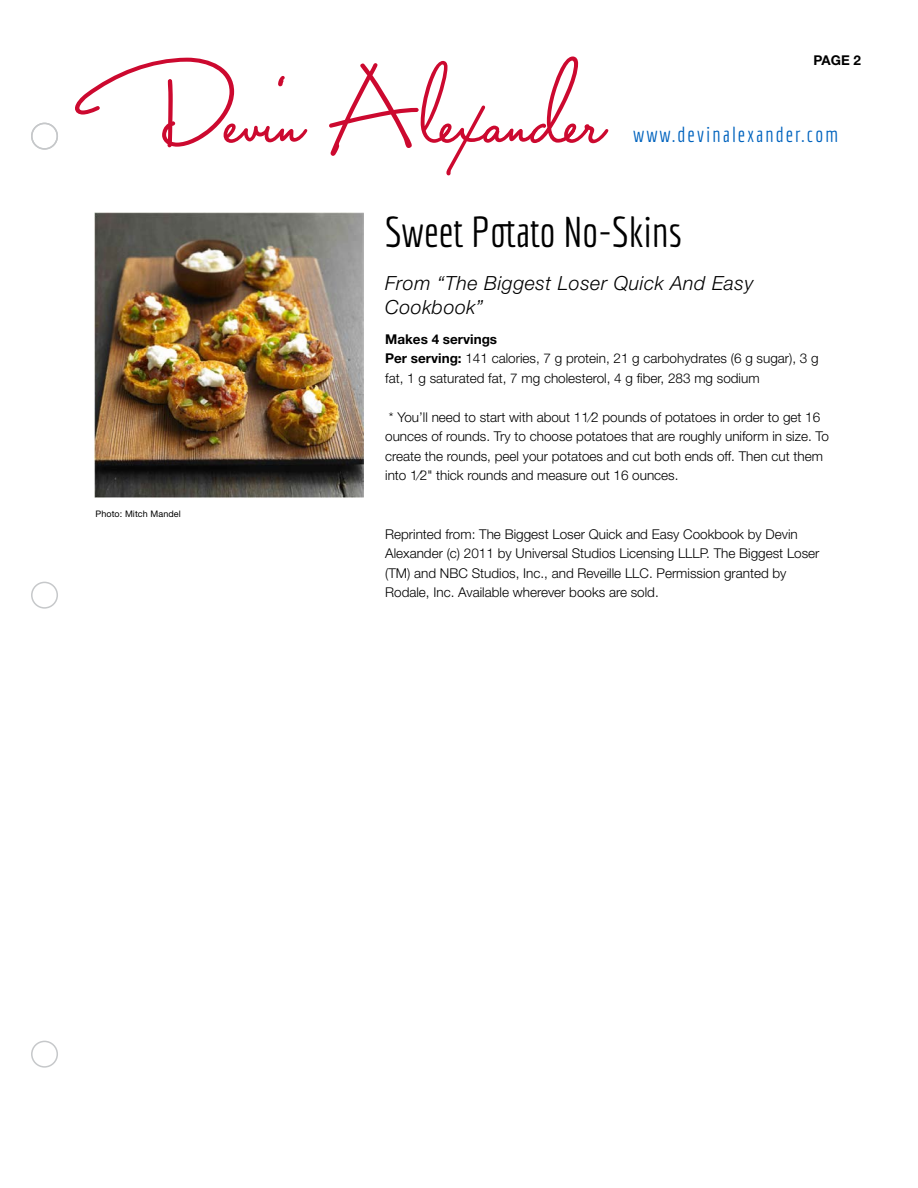
<style>
.page{position:relative;width:918px;height:1188px;background:#fff}
.page>*{position:absolute;margin:0;border:0;box-sizing:border-box;transform-origin:0 0}
.t1{font:90px "Capistrano BF";color:#cc092f}
.t2{font:42px "Economica";color:#000}
.t3{font:21px "Economica";letter-spacing:.1em;color:#0063be}
.t4{font:italic 300 19.5px/23.4px "Helvetica Neue";letter-spacing:.03em;color:#000}
.t5{font:300 13.5px/19.5px "Helvetica Neue";color:#000}
.t6{font:700 13.5px "Helvetica Neue";color:#000}
.t7{font:9px "Helvetica Neue";letter-spacing:.01em;color:#000}
.s1{font-weight:700}
</style>
<div class="page">
<div style="left:31px;top:123px;width:27px;height:27px;border:2px solid #c6c8ca;border-radius:50%"></div>
<div style="left:31px;top:582px;width:27px;height:27px;border:2px solid #c6c8ca;border-radius:50%"></div>
<div style="left:31px;top:1041px;width:27px;height:27px;border:2px solid #c6c8ca;border-radius:50%"></div>
<img style="left:95px;top:212px;width:268px;height:286px">
<h1 class="t1" style="left:79px;top:57px;width:518px">Devin Alexander</h1>
<p class="t6" style="left:813px;top:51px;width:49px">PAGE 2</p>
<h3 class="t3" style="left:633px;top:123px;width:207px">www.devinalexander.com</h3>
<h2 class="t2" style="left:385px;top:208px;width:299px">Sweet Potato No-Skins</h2>
<h3 class="t4" style="left:385px;top:271px;width:370px">From “The Biggest Loser Quick And Easy<br>Cookbook”</h3>
<p class="t7" style="left:95px;top:508px;width:87px">Photo: Mitch Mandel</p>
<p class="t5" style="left:385px;top:329px;width:435px"><span class="s1">Makes 4 servings<br>Per serving:</span> 141 calories, 7 g protein, 21 g carbohydrates (6 g sugar), 3 g fat, 1 g saturated fat, 7 mg cholesterol, 4 g fiber, 283 mg sodium</p>
<p class="t5" style="left:385px;top:407px;width:445px">* You’ll need to start with about 11⁄2 pounds of potatoes in order to get 16 ounces of rounds. Try to choose potatoes that are roughly uniform in size. To create the rounds, peel your potatoes and cut both ends off. Then cut them into 1⁄2" thick rounds and measure out 16 ounces.</p>
<p class="t5" style="left:385px;top:524px;width:436px">Reprinted from: The Biggest Loser Quick and Easy Cookbook by Devin Alexander (c) 2011 by Universal Studios Licensing LLLP. The Biggest Loser (TM) and NBC Studios, Inc., and Reveille LLC. Permission granted by Rodale, Inc. Available wherever books are sold.</p>
</div>
